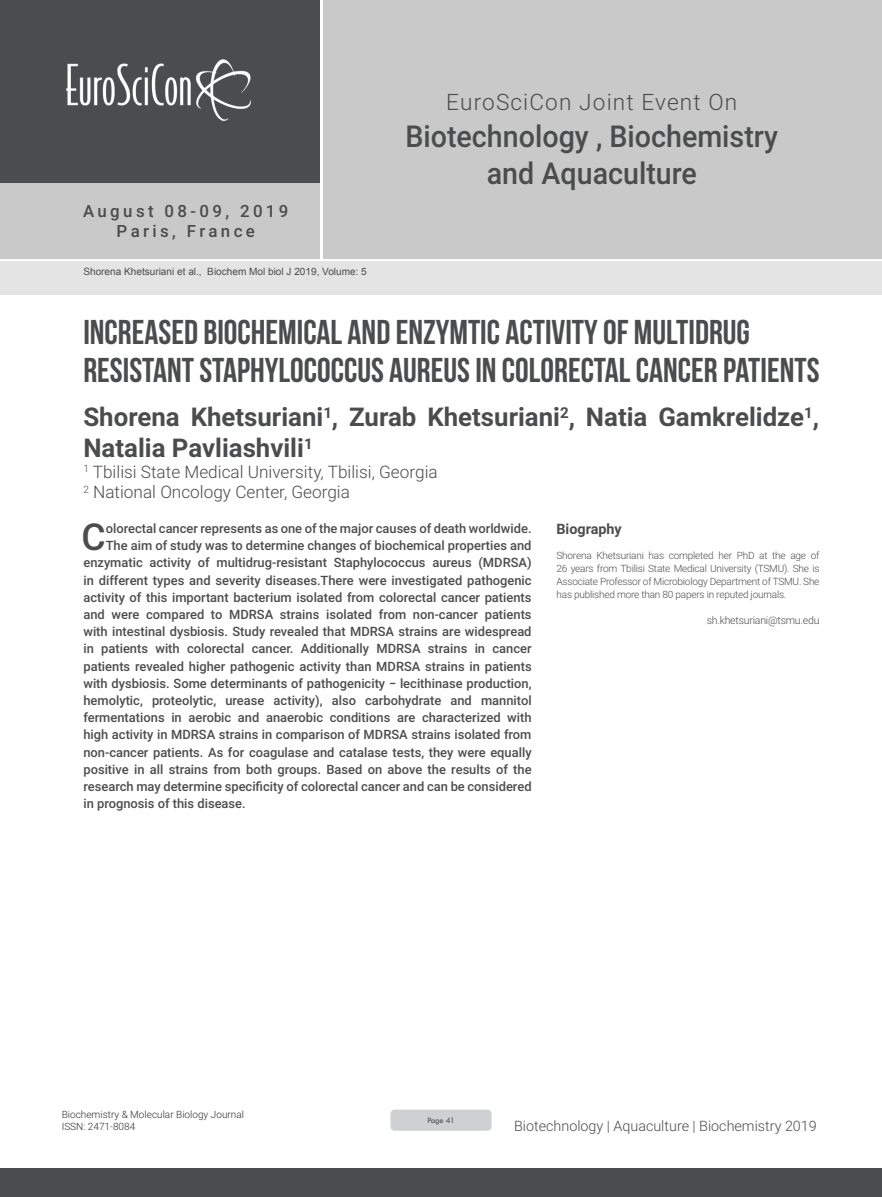
<style>
.page{position:relative;width:882px;height:1197px;background:#fff}
.page>*{position:absolute;margin:0;border:0;box-sizing:border-box;transform-origin:0 0}
.Abstract{font:500 37.1px "Roboto";color:#4b4c4d}
.t1{font:34.48px/37.8px "Bebas Neue";color:#4b4c4d}
.t2{font:500 30.1px/36.2px "Roboto";color:#4b4c4d;text-align:center;scale:.95 1}
.t3{font:700 25.9px/31px "Roboto";color:#4b4c4d}
.t4{font:300 22.57px "Roboto";letter-spacing:.05em;color:#4b4c4d}
.t5{font:300 17.15px "Roboto";color:#4b4c4d}
.t6{font:500 16.8px/20.3px "Roboto";letter-spacing:.2em;color:#4b4c4d;text-align:center}
.t7{font:300 14.35px "Roboto";color:#4b4c4d}
.Bio_Heading{font:700 14.35px "Roboto";color:#4b4c4d}
.Abstract-2{font:500 12.95px "Roboto";color:#4b4c4d}
.Biography{font:300 10.5px "Roboto";letter-spacing:-.02em;color:#4b4c4d}
.Biography-2{font:300 9.97px/13px "Roboto";letter-spacing:-.02em;color:#4b4c4d;text-align:justify}
.t8{font:9.97px "Arial";color:#4b4c4d}
.t9{font:300 9.97px/12.1px "Roboto";color:#312f30}
.t10{font:8.58px "Tw Cen";letter-spacing:-.02em;color:#4b4c4d;scale:.95 1}
.s1{font-style:italic}
</style>
<div class="page">
<div style="left:0;top:0;width:319px;height:183px;background:#4b4c4d"></div>
<div style="left:1px;top:183px;width:319px;height:76px;background:#c9c9c9"></div>
<div style="left:323px;top:0;width:559px;height:259px;background:#c9c9c9"></div>
<img style="left:66px;top:59px;width:185px;height:62px">
<div style="left:0;top:1168px;width:882px;height:29px;background:#4b4c4d"></div>
<div style="left:1px;top:261px;width:881px;height:33px;background:#e4e4e4"></div>
<div style="left:390px;top:1110px;width:102px;height:21px;background:#cfd0d2;border-radius:4px"></div>
<p class="t6" style="left:83px;top:200px;width:207px">August 08-09, 2019<br>Paris, France</p>
<p class="t8" style="left:83px;top:265px;width:285px">Shorena Khetsuriani et al., Biochem Mol biol J 2019, Volume: 5</p>
<h3 class="t4" style="left:446px;top:86px;width:292px">EuroSciCon Joint Event On</h3>
<h3 class="t2" style="left:405px;top:118px;width:394px">Biotechnology , Biochemistry and Aquaculture</h3>
<p class="t1" style="left:83px;top:313px;width:738px">INCREASED BIOCHEMICAL AND ENZYMTIC ACTIVITY OF MULTIDRUG<br>RESISTANT STAPHYLOCOCCUS AUREUS IN COLORECTAL CANCER PATIENTS</p>
<p class="t3" style="left:83px;top:401px;width:737px">Shorena Khetsuriani<sup>1</sup>, Zurab Khetsuriani<sup>2</sup>, Natia Gamkrelidze<sup>1</sup>,<br>Natalia Pavliashvili<sup>1</sup></p>
<p class="t5" style="left:83px;top:460px;width:356px"><sup>1</sup> Tbilisi State Medical University, Tbilisi, Georgia</p>
<p class="t5" style="left:83px;top:480px;width:268px"><sup>2</sup> National Oncology Center, Georgia</p>
<p class="Abstract" style="left:82px;top:511px;width:26px">C</p>
<p class="Abstract-2" style="left:106px;top:519px;width:427px">olorectal cancer represents as one of the major causes of death worldwide.</p>
<p class="Abstract-2" style="left:106px;top:536px;width:427px">The aim of study was to determine changes of biochemical properties and</p>
<p class="Abstract-2" style="left:83px;top:554px;width:450px">enzymatic activity of multidrug-resistant Staphylococcus aureus (MDRSA)</p>
<p class="Abstract-2" style="left:83px;top:571px;width:450px">in different types and severity diseases.There were investigated pathogenic</p>
<p class="Abstract-2" style="left:83px;top:588px;width:450px">activity of this important bacterium isolated from colorectal cancer patients</p>
<p class="Abstract-2" style="left:83px;top:605px;width:450px">and were compared to MDRSA strains isolated from non-cancer patients</p>
<p class="Abstract-2" style="left:83px;top:623px;width:450px">with intestinal dysbiosis. Study revealed that MDRSA strains are widespread</p>
<p class="Abstract-2" style="left:83px;top:640px;width:450px">in patients with colorectal cancer. Additionally MDRSA strains in cancer</p>
<p class="Abstract-2" style="left:83px;top:657px;width:450px">patients revealed higher pathogenic activity than MDRSA strains in patients</p>
<p class="Abstract-2" style="left:83px;top:674px;width:450px">with dysbiosis. Some determinants of pathogenicity − lecithinase production,</p>
<p class="Abstract-2" style="left:83px;top:691px;width:450px">hemolytic, proteolytic, urease activity), also carbohydrate and mannitol</p>
<p class="Abstract-2" style="left:83px;top:709px;width:450px">fermentations in aerobic and anaerobic conditions are characterized with</p>
<p class="Abstract-2" style="left:83px;top:726px;width:450px">high activity in MDRSA strains in comparison of MDRSA strains isolated from</p>
<p class="Abstract-2" style="left:83px;top:743px;width:450px">non-cancer patients. As for coagulase and catalase tests, they were equally</p>
<p class="Abstract-2" style="left:83px;top:760px;width:450px">positive in all strains from both groups. Based on above the results of the</p>
<p class="Abstract-2" style="left:83px;top:777px;width:450px">research may determine specificity of colorectal cancer and can be considered</p>
<p class="Abstract-2" style="left:83px;top:795px;width:164px">in prognosis of this disease.</p>
<p class="Bio_Heading" style="left:557px;top:519px;width:67px">Biography</p>
<p class="Biography-2" style="left:557px;top:549px;width:265px">Shorena Khetsuriani has completed her PhD at the age of 26 years from Tbilisi State Medical University (TSMU). She is Associate Professor of Microbiology Department of TSMU. She has published more than 80 papers in reputed journals<span class="s1">.</span></p>
<p class="Biography" style="left:707px;top:613px;width:114px">sh.khetsuriani@tsmu.edu</p>
<p class="t9" style="left:62px;top:1108px;width:184px">Biochemistry &amp; Molecular Biology Journal<br>ISSN: 2471-8084</p>
<p class="t7" style="left:514px;top:1116px;width:304px">Biotechnology | Aquaculture | Biochemistry 2019</p>
<p class="t10" style="left:427px;top:1115px;width:30px">Page 41</p>
</div>
